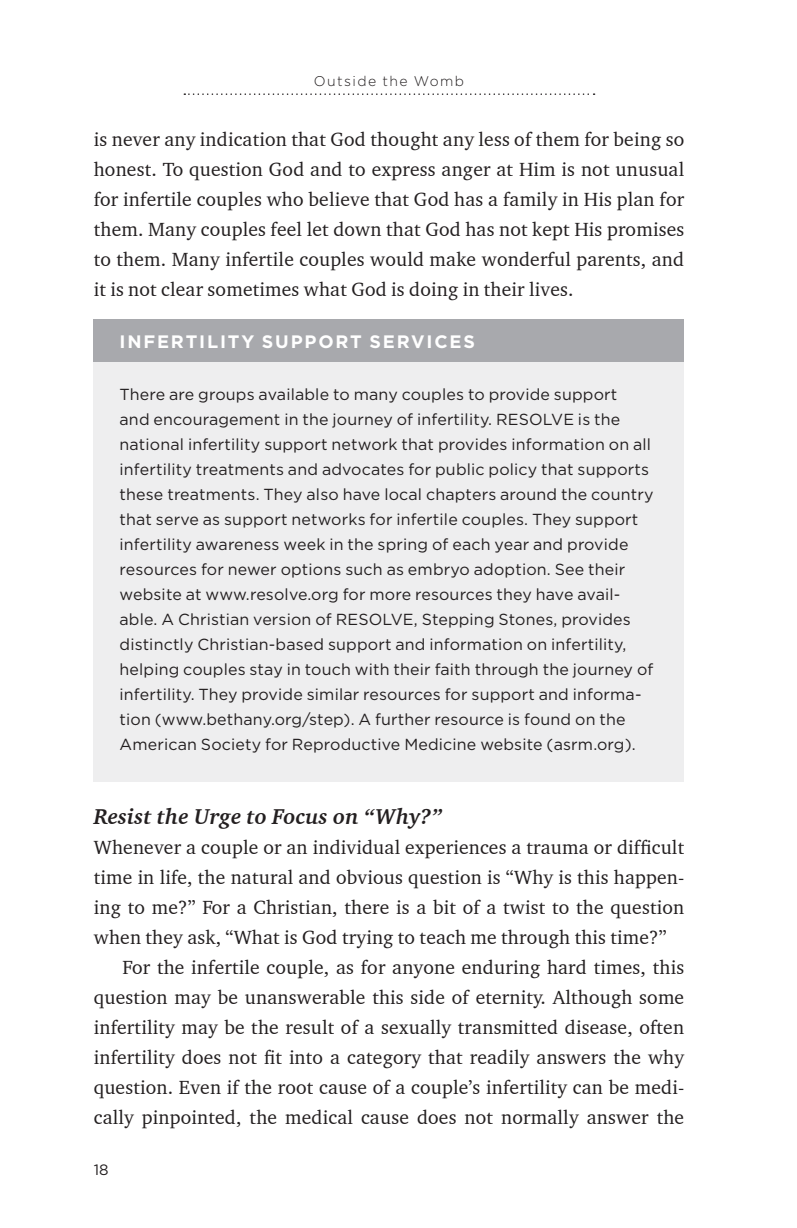
<style>
.page{position:relative;width:797px;height:1228px;background:#fff}
.page>*{position:absolute;margin:0;border:0;box-sizing:border-box;transform-origin:0 0}
.t1{font:italic 700 22px "Charter BT";letter-spacing:.01em;color:#231f20}
.t2{font:19.6px/30px "Charter BT";letter-spacing:.01em;color:#231f20;text-align:justify}
.t3{font:700 18px "Gotham";letter-spacing:.1em;color:#fff}
.t4{font:16px/25px "Gotham";letter-spacing:.01em;color:#231f20}
.t5{font:15px "Gotham";color:#231f20}
.t6{font:300 14px "Gotham";letter-spacing:.1em;color:#231f20}
</style>
<div class="page">
<svg style="left:184px;top:93px;width:410px;height:2px"></svg>
<div style="left:94px;top:319px;width:590px;height:463px;background:#eeeeef"></div>
<div style="left:94px;top:319px;width:590px;height:43px;background:#a8a9ad"></div>
<p class="t6" style="left:314px;top:74px;width:152px">Outside the Womb</p>
<p class="t2" style="left:94px;top:124px;width:592px">is never any indication that God thought any less of them for being so honest. To question God and to express anger at Him is not unusual for infertile couples who believe that God has a family in His plan for them. Many couples feel let down that God has not kept His promises to them. Many infertile couples would make wonderful parents, and it is not clear sometimes what God is doing in their lives.</p>
<p class="t3" style="left:119px;top:331px;width:355px">INFERTI LITY SUPPORT SERVICES</p>
<p class="t4" style="left:119px;top:382px;width:535px">There are groups available to many couples to provide support<br>and encouragement in the journey of infertility. RESOLVE is the national infertility support network that provides information on all infertility treatments and advocates for public policy that supports these treatments. They also have local chapters around the country that serve as support networks for infertile couples. They support infertility awareness week in the spring of each year and provide resources for newer options such as embryo adoption. See their website at www.resolve.org for more resources they have avail&shy;able. A Christian version of RESOLVE, Stepping Stones, provides distinctly Christian-based support and information on infertility, helping couples stay in touch with their faith through the journey of infertility. They provide similar resources for support and informa&shy;tion (www.bethany.org/step). A further resource is found on the American Society for Reproductive Medicine website (asrm.org).</p>
<p class="t1" style="left:94px;top:802px;width:350px">Resist the Urge to Focus on “Why?”</p>
<p class="t2" style="left:94px;top:832px;width:591px">Whenever a couple or an individual experiences a trauma or difficult</p>
<p class="t2" style="left:94px;top:862px;width:591px">time in life, the natural and obvious question is “Why is this happen-</p>
<p class="t2" style="left:94px;top:892px;width:591px">ing to me?” For a Christian, there is a bit of a twist to the question</p>
<p class="t2" style="left:94px;top:922px;width:574px">when they ask, “What is God trying to teach me through this time?”</p>
<p class="t2" style="left:123px;top:952px;width:563px">For the infertile couple, as for anyone enduring hard times, this</p>
<p class="t2" style="left:94px;top:982px;width:591px">question may be unanswerable this side of eternity. Although some</p>
<p class="t2" style="left:94px;top:1012px;width:591px">infertility may be the result of a sexually transmitted disease, often</p>
<p class="t2" style="left:94px;top:1042px;width:591px">infertility does not fit into a category that readily answers the why</p>
<p class="t2" style="left:94px;top:1072px;width:592px">question. Even if the root cause of a couple’s infertility can be medi-</p>
<p class="t2" style="left:94px;top:1102px;width:591px">cally pinpointed, the medical cause does not normally answer the</p>
<p class="t5" style="left:94px;top:1161px;width:16px">18</p>
</div>
